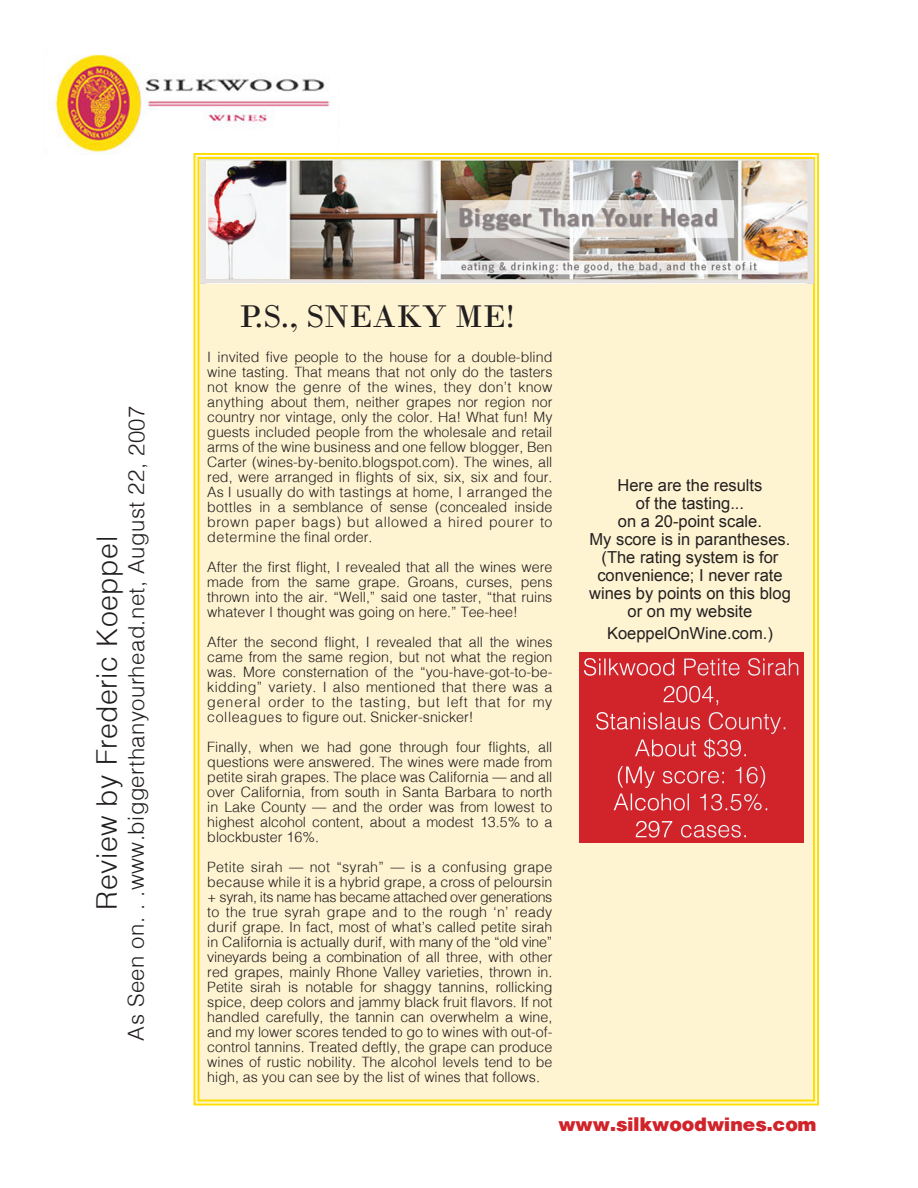
<style>
.page{position:relative;width:918px;height:1188px;background:#fff}
.page>*{position:absolute;margin:0;border:0;box-sizing:border-box;transform-origin:0 0}
.t1{font:33px "Bodoni";color:#231f20}
.t2{font:300 28.35px "Helv";letter-spacing:.02em;color:#231f20}
.t3{font:300 23.25px/27px "Helv";color:#fff;text-align:center}
.t4{font:300 22.05px "Helv";letter-spacing:.02em;color:#231f20}
.t5{font:900 21px "Helvetica";letter-spacing:-.01em;color:#d1232a}
.t6{font:16.5px/18px "Arial";color:#231f20;text-align:center}
.t7{font:300 14.25px/15px "Helv";color:#231f20;text-align:justify}
</style>
<div class="page">
<img style="left:48px;top:54px;width:282px;height:100px">
<div style="left:193px;top:152px;width:626px;height:954px;background:#fff4d2"></div>
<img style="left:200px;top:159px;width:613px;height:125px">
<div style="left:579px;top:652px;width:225px;height:191px;background:#d1232a"></div>
<p class="t4" style="left:122px;top:1041px;width:636px;rotate:-90deg">As Seen on. . .www.biggerthanyourhead.net, August 22, 2007</p>
<p class="t2" style="left:89px;top:910px;width:375px;rotate:-90deg">Review by Frederic Koeppel</p>
<p class="t1" style="left:240px;top:297px;width:277px">P.S., SNEAKY ME!</p>
<p class="t7" style="left:207px;top:349px;width:347px">I invited five people to the house for a double-blind wine tasting. That means that not only do the tasters not know the genre of the wines, they don’t know anything about them, neither grapes nor region nor country nor vintage, only the color. Ha! What fun! My guests included people from the wholesale and retail arms of the wine business and one fellow blogger, Ben Carter (wines-by-benito.blogspot.com). The wines, all red, were arranged in flights of six, six, six and four.<br>As I usually do with tastings at home, I arranged the bottles in a semblance of sense (concealed inside brown paper bags) but allowed a hired pourer to determine the final order.</p>
<p class="t7" style="left:207px;top:559px;width:347px">After the first flight, I revealed that all the wines were made from the same grape. Groans, curses, pens thrown into the air. “Well,” said one taster, “that ruins whatever I thought was going on here.” Tee-hee!</p>
<p class="t7" style="left:207px;top:634px;width:347px">After the second flight, I revealed that all the wines came from the same region, but not what the region was. More consternation of the “you-have-got-to-be&shy;kidding” variety. I also mentioned that there was a general order to the tasting, but left that for my colleagues to figure out. Snicker-snicker!</p>
<p class="t7" style="left:207px;top:739px;width:347px">Finally, when we had gone through four flights, all questions were answered. The wines were made from petite sirah grapes. The place was California — and all over California, from south in Santa Barbara to north in Lake County — and the order was from lowest to highest alcohol content, about a modest 13.5% to a blockbuster 16%.</p>
<p class="t7" style="left:207px;top:859px;width:347px">Petite sirah — not “syrah” — is a confusing grape because while it is a hybrid grape, a cross of peloursin + syrah, its name has became attached over generations to the true syrah grape and to the rough ‘n’ ready durif grape. In fact, most of what’s called petite sirah in California is actually durif, with many of the “old vine” vineyards being a combination of all three, with other red grapes, mainly Rhone Valley varieties, thrown in.<br>Petite sirah is notable for shaggy tannins, rollicking spice, deep colors and jammy black fruit flavors. If not handled carefully, the tannin can overwhelm a wine, and my lower scores tended to go to wines with out-of&shy;control tannins. Treated deftly, the grape can produce wines of rustic nobility. The alcohol levels tend to be high, as you can see by the list of wines that follows.</p>
<p class="t6" style="left:618px;top:476px;width:146px">Here are the results</p>
<p class="t6" style="left:636px;top:494px;width:110px">of the tasting...</p>
<p class="t6" style="left:618px;top:512px;width:145px">on a 20-point scale.</p>
<p class="t6" style="left:590px;top:530px;width:202px">My score is in parantheses. (The rating system is for</p>
<p class="t6" style="left:589px;top:566px;width:203px">convenience; I never rate wines by points on this blog</p>
<p class="t6" style="left:628px;top:602px;width:126px">or on my website</p>
<p class="t6" style="left:607px;top:624px;width:167px">KoeppelOnWine.com.)</p>
<p class="t3" style="left:583px;top:653px;width:219px">Silkwood Petite Sirah<br>2004,</p>
<p class="t3" style="left:595px;top:707px;width:194px">Stanislaus County.<br>About $39.</p>
<p class="t3" style="left:617px;top:761px;width:151px">(My score: 16)</p>
<p class="t3" style="left:613px;top:788px;width:158px">Alcohol 13.5%.</p>
<p class="t3" style="left:635px;top:815px;width:115px">297 cases.</p>
<p class="t5" style="left:558px;top:1117px;width:260px">www.silkwoodwines.com</p>
</div>
